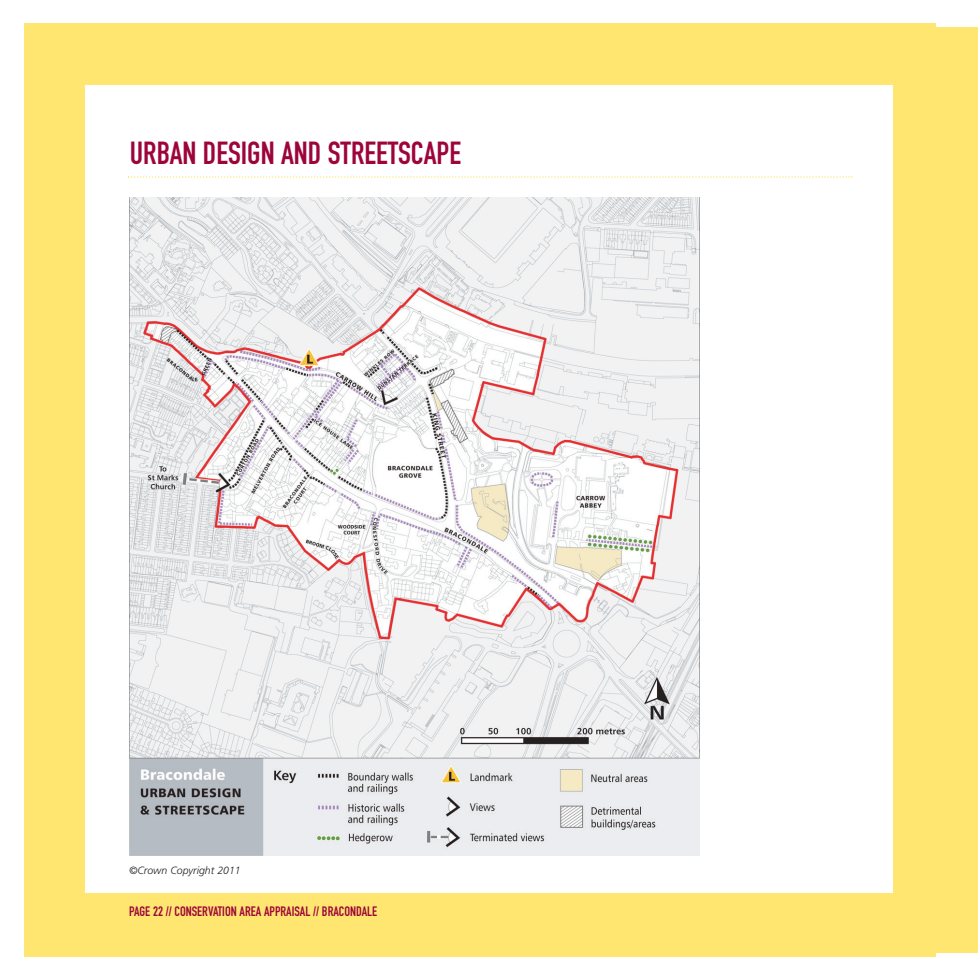
<style>
.page{position:relative;width:978px;height:978px;background:#fff}
.page>*{position:absolute;margin:0;border:0;box-sizing:border-box;transform-origin:0 0}
.t1{font:31.5px "DIN Engschrift";color:#9d053a}
.t2{font:13.5px "DIN Engschrift";color:#9d053a}
.t3{font:italic 300 10.5px "Frutiger";color:#231f20}
</style>
<div class="page">
<div style="left:935px;top:27px;width:43px;height:925px;background:#ffe670"></div>
<div style="left:24px;top:23px;width:911px;height:933px;background:#ffe670"></div>
<div style="left:85px;top:85px;width:808px;height:808px;background:#fff"></div>
<svg style="left:128px;top:176px;width:725px;height:2px"></svg>
<img style="left:130px;top:197px;width:569px;height:658px">
<h1 class="t1" style="left:130px;top:142px;width:333px">URBAN DESIGN AND STREETSCAPE</h1>
<p class="t3" style="left:129px;top:866px;width:113px">©Crown Copyright 2011</p>
<p class="t2" style="left:129px;top:906px;width:250px">PAGE 22 // CONSERVATION AREA APPRAISAL // BRACONDALE</p>
</div>
